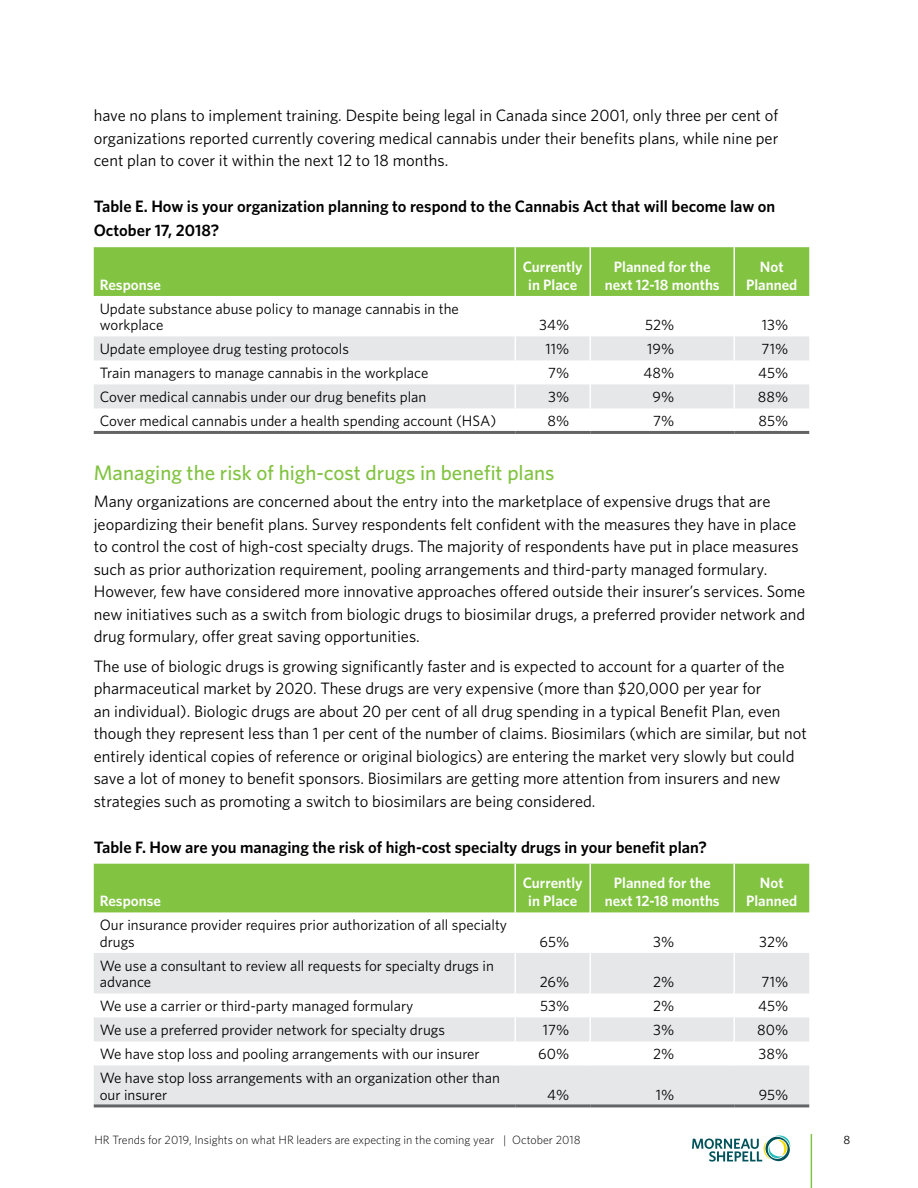
<style>
.page{position:relative;width:918px;height:1188px;background:#fff}
.page>*{position:absolute;margin:0;border:0;box-sizing:border-box;transform-origin:0 0}
.t1{font:500 21px "Whitney";color:#82c341}
.t2{font:16.5px/22.5px "Whitney";color:#000}
.t3{font:600 16.5px/24px "Whitney";color:#000}
.t4{font:15px/16.5px "Whitney";color:#000}
.t5{font:600 15px/18px "Whitney";color:#fff;text-align:center}
.t6{font:300 12px "Whitney";color:#000}
.t7{font:12px "Whitney";color:#000}
</style>
<div class="page">
<hr style="left:811px;top:1134px;width:1px;height:54px;background:#82c341">
<svg style="left:692px;top:1135px;width:98px;height:27px"></svg>
<div style="left:94px;top:247px;width:715px;height:49px;background:#82c341"></div>
<svg style="left:94px;top:336px;width:715px;height:72px;fill:#e6e7e8"></svg>
<hr style="left:515px;top:247px;width:1px;height:49px;background:#fff">
<hr style="left:590px;top:247px;width:1px;height:49px;background:#fff">
<hr style="left:734px;top:247px;width:1px;height:49px;background:#fff">
<hr style="left:94px;top:431px;width:421px;height:3px;background:#636466">
<hr style="left:515px;top:431px;width:75px;height:3px;background:#636466">
<hr style="left:590px;top:431px;width:144px;height:3px;background:#636466">
<hr style="left:734px;top:431px;width:75px;height:3px;background:#636466">
<svg style="left:515px;top:336px;width:1px;height:72px"></svg>
<svg style="left:590px;top:336px;width:1px;height:72px"></svg>
<svg style="left:734px;top:336px;width:1px;height:72px"></svg>
<div style="left:94px;top:864px;width:715px;height:48px;background:#82c341"></div>
<svg style="left:94px;top:953px;width:715px;height:151px;fill:#e6e7e8"></svg>
<hr style="left:515px;top:864px;width:1px;height:48px;background:#fff">
<hr style="left:590px;top:864px;width:1px;height:48px;background:#fff">
<hr style="left:734px;top:864px;width:1px;height:48px;background:#fff">
<hr style="left:515px;top:953px;width:1px;height:40px;background:#fff">
<hr style="left:590px;top:953px;width:1px;height:40px;background:#fff">
<hr style="left:734px;top:953px;width:1px;height:40px;background:#fff">
<svg style="left:515px;top:993px;width:1px;height:72px"></svg>
<svg style="left:590px;top:993px;width:1px;height:72px"></svg>
<svg style="left:734px;top:993px;width:1px;height:72px"></svg>
<hr style="left:94px;top:1104px;width:421px;height:3px;background:#636466">
<hr style="left:515px;top:1104px;width:75px;height:3px;background:#636466">
<hr style="left:590px;top:1104px;width:144px;height:3px;background:#636466">
<hr style="left:734px;top:1104px;width:75px;height:3px;background:#636466">
<p class="t2" style="left:94px;top:104px;width:686px;text-align:justify">have no plans to implement training. Despite being legal in Canada since 2001, only three per cent of organizations reported currently covering medical cannabis under their benefits plans, while nine per cent plan to cover it within the next 12 to 18 months.</p>
<p class="t3" style="left:94px;top:194px;width:683px">Table E. How is your organization planning to respond to the Cannabis Act that will become law on<br>October 17, 2018?</p>
<p class="t5" style="left:100px;top:275px;width:63px">Response</p>
<p class="t4" style="left:100px;top:300px;width:361px">Update substance abuse policy to manage cannabis in the workplace</p>
<p class="t5" style="left:523px;top:257px;width:61px">Currently in Place</p>
<p class="t5" style="left:605px;top:257px;width:117px">Planned for the next 12-18 months</p>
<p class="t5" style="left:746px;top:257px;width:53px">Not<br>Planned</p>
<p class="t4" style="left:539px;top:317px;width:31px">34%</p>
<p class="t4" style="left:645px;top:317px;width:31px">52%</p>
<p class="t4" style="left:762px;top:317px;width:28px">13%</p>
<p class="t4" style="left:100px;top:341px;width:251px">Update employee drug testing protocols</p>
<p class="t4" style="left:545px;top:341px;width:25px">11%</p>
<p class="t4" style="left:647px;top:341px;width:29px">19%</p>
<p class="t4" style="left:762px;top:341px;width:28px">71%</p>
<p class="t4" style="left:100px;top:365px;width:330px">Train managers to manage cannabis in the workplace</p>
<p class="t4" style="left:548px;top:365px;width:23px">7%</p>
<p class="t4" style="left:644px;top:365px;width:32px">48%</p>
<p class="t4" style="left:758px;top:365px;width:32px">45%</p>
<p class="t4" style="left:100px;top:389px;width:328px">Cover medical cannabis under our drug benefits plan</p>
<p class="t4" style="left:548px;top:389px;width:23px">3%</p>
<p class="t4" style="left:653px;top:389px;width:23px">9%</p>
<p class="t4" style="left:758px;top:389px;width:32px">88%</p>
<p class="t4" style="left:100px;top:413px;width:398px">Cover medical cannabis under a health spending account (HSA)</p>
<p class="t4" style="left:548px;top:413px;width:23px">8%</p>
<p class="t4" style="left:653px;top:413px;width:23px">7%</p>
<p class="t4" style="left:758px;top:413px;width:31px">85%</p>
<p class="t1" style="left:94px;top:459px;width:462px">Managing the risk of high-cost drugs in benefit plans</p>
<p class="t2" style="left:94px;top:490px;width:713px">Many organizations are concerned about the entry into the marketplace of expensive drugs that are jeopardizing their benefit plans. Survey respondents felt confident with the measures they have in place to control the cost of high-cost specialty drugs. The majority of respondents have put in place measures such as prior authorization requirement, pooling arrangements and third-party managed formulary.<br>However, few have considered more innovative approaches offered outside their insurer’s services. Some new initiatives such as a switch from biologic drugs to biosimilar drugs, a preferred provider network and drug formulary, offer great saving opportunities.</p>
<p class="t2" style="left:94px;top:654px;width:715px">The use of biologic drugs is growing significantly faster and is expected to account for a quarter of the pharmaceutical market by 2020. These drugs are very expensive (more than $20,000 per year for<br>an individual). Biologic drugs are about 20 per cent of all drug spending in a typical Benefit Plan, even though they represent less than 1 per cent of the number of claims. Biosimilars (which are similar, but not entirely identical copies of reference or original biologics) are entering the market very slowly but could save a lot of money to benefit sponsors. Biosimilars are getting more attention from insurers and new strategies such as promoting a switch to biosimilars are being considered.</p>
<p class="t3" style="left:94px;top:834px;width:615px">Table F. How are you managing the risk of high-cost specialty drugs in your benefit plan?</p>
<p class="t5" style="left:100px;top:892px;width:63px">Response</p>
<p class="t4" style="left:100px;top:917px;width:409px">Our insurance provider requires prior authorization of all specialty drugs</p>
<p class="t4" style="left:100px;top:957px;width:396px">We use a consultant to review all requests for specialty drugs in advance</p>
<p class="t5" style="left:523px;top:874px;width:61px">Currently in Place</p>
<p class="t5" style="left:605px;top:874px;width:117px">Planned for the next 12-18 months</p>
<p class="t5" style="left:746px;top:874px;width:53px">Not<br>Planned</p>
<p class="t4" style="left:540px;top:933px;width:31px">65%</p>
<p class="t4" style="left:653px;top:933px;width:23px">3%</p>
<p class="t4" style="left:759px;top:933px;width:31px">32%</p>
<p class="t4" style="left:540px;top:974px;width:31px">26%</p>
<p class="t4" style="left:653px;top:974px;width:23px">2%</p>
<p class="t4" style="left:762px;top:974px;width:28px">71%</p>
<p class="t4" style="left:100px;top:998px;width:315px">We use a carrier or third-party managed formulary</p>
<p class="t4" style="left:540px;top:998px;width:31px">53%</p>
<p class="t4" style="left:653px;top:998px;width:23px">2%</p>
<p class="t4" style="left:758px;top:998px;width:32px">45%</p>
<p class="t4" style="left:100px;top:1022px;width:347px">We use a preferred provider network for specialty drugs</p>
<p class="t4" style="left:543px;top:1022px;width:28px">17%</p>
<p class="t4" style="left:653px;top:1022px;width:23px">3%</p>
<p class="t4" style="left:757px;top:1022px;width:33px">80%</p>
<p class="t4" style="left:100px;top:1046px;width:382px">We have stop loss and pooling arrangements with our insurer</p>
<p class="t4" style="left:538px;top:1046px;width:32px">60%</p>
<p class="t4" style="left:653px;top:1046px;width:23px">2%</p>
<p class="t4" style="left:759px;top:1046px;width:31px">38%</p>
<p class="t4" style="left:100px;top:1070px;width:402px">We have stop loss arrangements with an organization other than our insurer</p>
<p class="t4" style="left:547px;top:1086px;width:24px">4%</p>
<p class="t4" style="left:656px;top:1086px;width:20px">1%</p>
<p class="t4" style="left:759px;top:1086px;width:31px">95%</p>
<p class="t6" style="left:94px;top:1131px;width:488px">HR Trends for 2019, Insights on what HR leaders are expecting in the coming year | October 2018</p>
<p class="t7" style="left:844px;top:1131px;width:8px">8</p>
</div>
